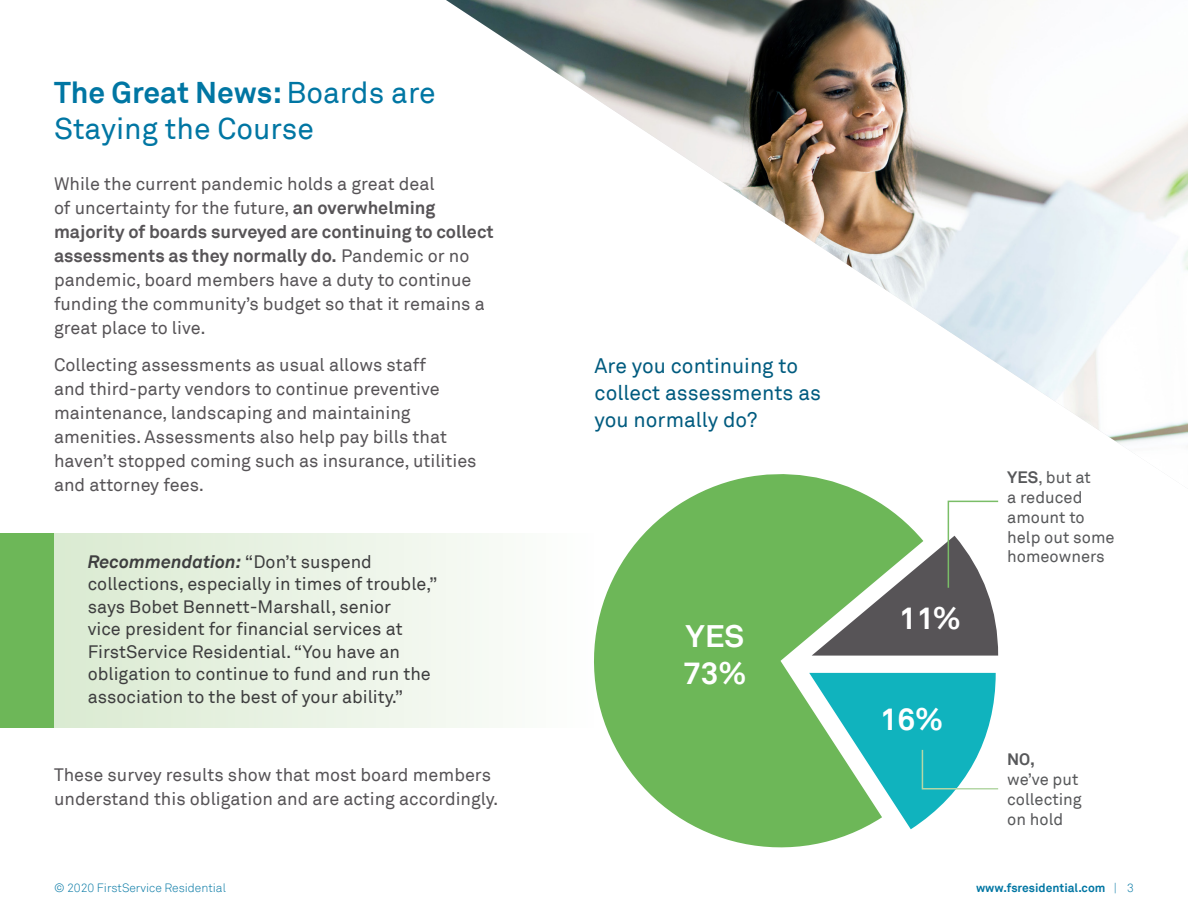
<style>
.page{position:relative;width:1188px;height:918px;background:#fff}
.page>*{position:absolute;margin:0;border:0;box-sizing:border-box;transform-origin:0 0}
.t1{font:700 31.05px "Akkurat";color:#fff}
.t2{font:30px/36px "Akkurat";color:#0076a3}
.t3{font:21px/27px "Akkurat";color:#005b7f}
.t4{font:18px/24px "Akkurat";color:#575457}
.t5{font:18px/22.5px "Akkurat";color:#3e3e3f}
.t6{font:16.5px/19.8px "Akkurat";color:#57585a}
.t7{font:300 12px "Akkurat";color:#0076a3}
.t8{font:700 12px "Akkurat";color:#0076a3}
.s1{font-weight:700}
.s2{font-weight:700;font-style:italic}
.s3{font-weight:300}
</style>
<div class="page">
<div style="left:54px;top:533px;width:540px;height:195px;background:linear-gradient(to right,#daead1,#fdfefd)"></div>
<img style="left:446px;top:0;width:742px;height:445px">
<svg style="left:568px;top:474px;width:355px;height:374px;fill:#6db758"></svg>
<svg style="left:812px;top:500px;width:187px;height:156px"></svg>
<svg style="left:809px;top:673px;width:190px;height:156px"></svg>
<div style="left:0;top:533px;width:54px;height:195px;background:#6db758"></div>
<p class="t2" style="left:54px;top:75px;width:383px"><span class="s1">The Great News:</span> Boards are<br>Staying the Course</p>
<p class="t4" style="left:54px;top:172px;width:441px">While the current pandemic holds a great deal<br>of uncertainty for the future, <span class="s1">an overwhelming majority of boards surveyed are continuing to collect assessments as they normally do.</span> Pandemic or no pandemic, board members have a duty to continue funding the community’s budget so that it remains a great place to live.</p>
<p class="t4" style="left:54px;top:353px;width:424px">Collecting assessments as usual allows staff<br>and third-party vendors to continue preventive maintenance, landscaping and maintaining amenities. Assessments also help pay bills that haven’t stopped coming such as insurance, utilities and attorney fees.</p>
<p class="t5" style="left:88px;top:551px;width:351px"><span class="s2">Recommendation:</span> “Don’t suspend collections, especially in times of trouble,” says Bobet Bennett-Marshall, senior<br>vice president for financial services at FirstService Residential. “You have an obligation to continue to fund and run the association to the best of your ability.”</p>
<p class="t4" style="left:54px;top:763px;width:446px">These survey results show that most board members understand this obligation and are acting accordingly.</p>
<p class="t3" style="left:595px;top:352px;width:228px">Are you continuing to collect assessments as you normally do?</p>
<p class="t1" style="left:686px;top:616px;width:60px">YES</p>
<p class="t1" style="left:683px;top:654px;width:65px">73%</p>
<p class="t1" style="left:899px;top:598px;width:64px">11%</p>
<p class="t1" style="left:880px;top:699px;width:65px">16%</p>
<p class="t6" style="left:1007px;top:468px;width:109px"><span class="s1">YES</span>, but at<br>a reduced amount to help out some homeowners</p>
<p class="t6" style="left:1007px;top:750px;width:76px"><span class="s1">NO,<br></span>we’ve put collecting on hold</p>
<p class="t7" style="left:54px;top:881px;width:174px">© 2020 FirstService Residential</p>
<p class="t8" style="left:976px;top:881px;width:159px">www.fsresidential.com <span class="s3">| 3</span></p>
</div>
